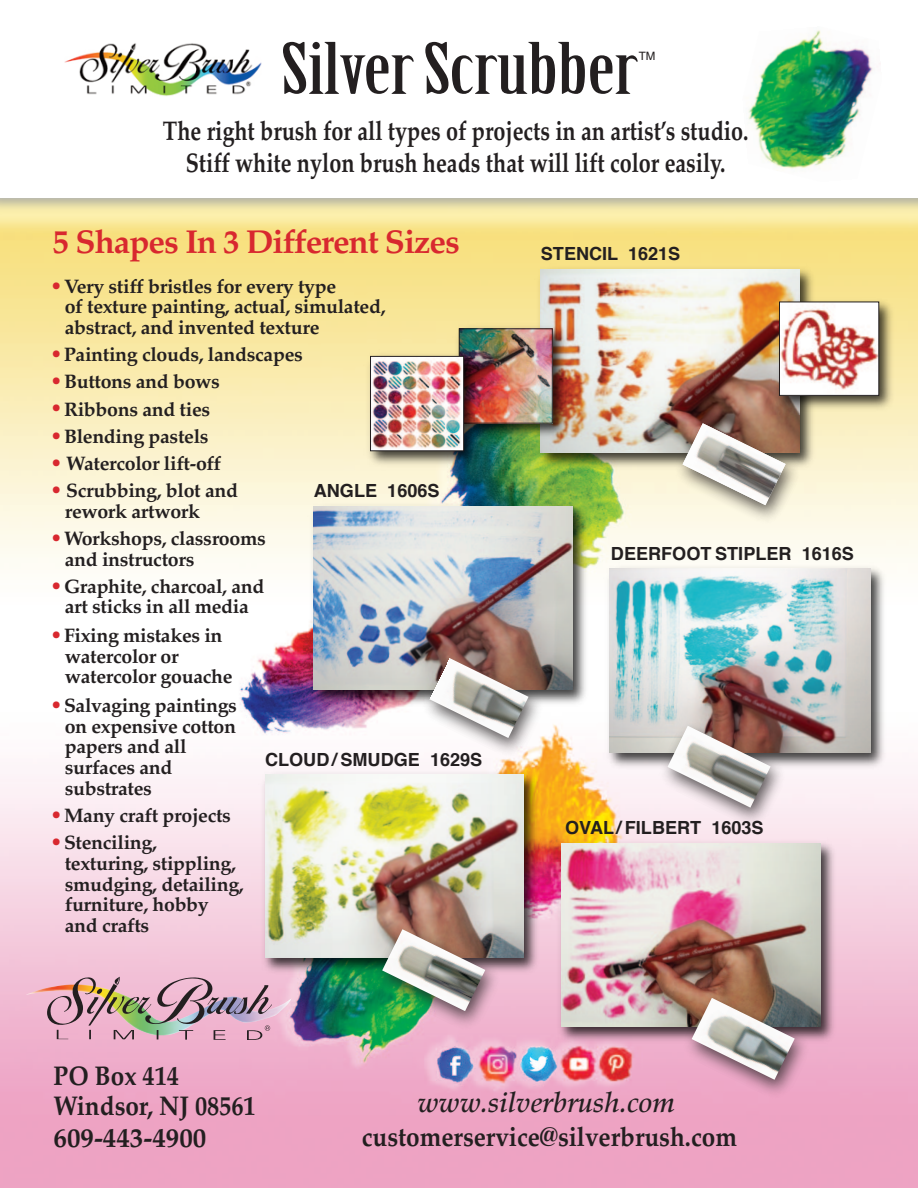
<style>
.page{position:relative;width:918px;height:1188px;background:#fff}
.page>*{position:absolute;margin:0;border:0;box-sizing:border-box;transform-origin:0 0}
.t1{font:69.3px "Birch";color:#231f20;scale:1.45 1}
.t2{font:700 33px "Palatino";letter-spacing:-.03em;color:#d8282f}
.t3{font:italic 500 28.5px "Palatino";color:#231f20}
.t4{font:700 27px/32.2px "Palatino";color:#231f20;text-align:center;scale:.8 1}
.t5{font:700 27px "Palatino";color:#231f20;scale:.9 1}
.t6{font:700 27px "Palatino";color:#231f20}
.t7{font:700 19.5px "Palatino";letter-spacing:-.015em;color:#231f20}
.t8{font:700 18.15px "Helvetica";color:#231f20}
.t9{font:11.55px "Helvetica";color:#231f20}
.s1{font-family:"Helvetica";font-size:31.05px;color:#d8282f}
</style>
<div class="page">
<img style="left:0;top:217px;width:918px;height:971px">
<img style="left:748px;top:30px;width:125px;height:139px">
<img style="left:64px;top:43px;width:197px;height:53px">
<img style="left:534px;top:263px;width:284px;height:209px">
<img style="left:541px;top:270px;width:259px;height:183px">
<img style="left:452px;top:322px;width:120px;height:121px">
<img style="left:461px;top:331px;width:90px;height:90px">
<div style="left:459px;top:329px;width:94px;height:94px;border:1px solid #231f20"></div>
<img style="left:363px;top:349px;width:120px;height:121px">
<img style="left:372px;top:358px;width:90px;height:91px">
<div style="left:370px;top:356px;width:94px;height:95px;border:1px solid #231f20"></div>
<img style="left:773px;top:295px;width:125px;height:120px">
<img style="left:781px;top:304px;width:96px;height:90px">
<div style="left:779px;top:302px;width:100px;height:94px;border:1px solid #231f20"></div>
<img style="left:603px;top:562px;width:287px;height:210px">
<img style="left:610px;top:568px;width:261px;height:185px">
<img style="left:307px;top:500px;width:284px;height:209px">
<img style="left:314px;top:507px;width:258px;height:183px">
<img style="left:649px;top:711px;width:148px;height:126px">
<img style="left:668px;top:726px;width:103px;height:82px">
<img style="left:407px;top:642px;width:148px;height:127px">
<img style="left:425px;top:656px;width:104px;height:82px">
<img style="left:664px;top:409px;width:148px;height:127px">
<img style="left:683px;top:423px;width:103px;height:82px">
<img style="left:258px;top:769px;width:285px;height:208px">
<img style="left:265px;top:775px;width:259px;height:183px">
<img style="left:555px;top:837px;width:284px;height:209px">
<img style="left:562px;top:844px;width:258px;height:183px">
<img style="left:363px;top:915px;width:148px;height:127px">
<img style="left:382px;top:929px;width:103px;height:82px">
<img style="left:673px;top:984px;width:148px;height:126px">
<img style="left:692px;top:998px;width:103px;height:82px">
<img style="left:26px;top:984px;width:266px;height:52px">
<svg style="left:47px;top:976px;width:225px;height:64px;background:#c6a0ab"></svg>
<p class="t1" style="left:281px;top:42px;width:248px">SilverScrubber</p>
<p class="t9" style="left:639px;top:51px;width:18px">TM</p>
<p class="t4" style="left:163px;top:117px;width:733px">The right brush for all types of projects in an artist’s studio.<br>Stiff white nylon brush heads that will lift color easily.</p>
<p class="t2" style="left:53px;top:226px;width:409px">5 Shapes In 3 Different Sizes</p>
<p class="t7" style="left:51px;top:277px;width:287px"><span class="s1">•</span>Very stiff bristles for every type</p>
<p class="t7" style="left:65px;top:297px;width:322px">of texture painting, actual, simulated,</p>
<p class="t7" style="left:65px;top:318px;width:256px">abstract, and invented texture</p>
<p class="t7" style="left:51px;top:345px;width:253px"><span class="s1">•</span>Painting clouds, landscapes</p>
<p class="t7" style="left:51px;top:372px;width:170px"><span class="s1">•</span>Buttons and bows</p>
<p class="t7" style="left:51px;top:400px;width:161px"><span class="s1">•</span>Ribbons and ties</p>
<p class="t7" style="left:51px;top:427px;width:159px"><span class="s1">•</span>Blending pastels</p>
<p class="t7" style="left:51px;top:454px;width:172px"><span class="s1">•</span> Watercolor lift-off</p>
<p class="t7" style="left:51px;top:481px;width:189px"><span class="s1">•</span> Scrubbing, blot and</p>
<p class="t7" style="left:65px;top:502px;width:137px">rework artwork</p>
<p class="t7" style="left:51px;top:529px;width:216px"><span class="s1">•</span>Workshops, classrooms</p>
<p class="t7" style="left:65px;top:550px;width:131px">and instructors</p>
<p class="t7" style="left:51px;top:577px;width:215px"><span class="s1">•</span>Graphite, charcoal, and</p>
<p class="t7" style="left:65px;top:597px;width:186px">art sticks in all media</p>
<p class="t7" style="left:51px;top:626px;width:173px"><span class="s1">•</span>Fixing mistakes in</p>
<p class="t7" style="left:65px;top:647px;width:116px">watercolor or</p>
<p class="t7" style="left:65px;top:667px;width:169px">watercolor gouache</p>
<p class="t7" style="left:51px;top:696px;width:187px"><span class="s1">•</span>Salvaging paintings</p>
<p class="t7" style="left:65px;top:717px;width:173px">on expensive cotton</p>
<p class="t7" style="left:65px;top:737px;width:123px">papers and all</p>
<p class="t7" style="left:65px;top:758px;width:109px">surfaces and</p>
<p class="t7" style="left:65px;top:779px;width:89px">substrates</p>
<p class="t7" style="left:51px;top:806px;width:181px"><span class="s1">•</span>Many craft projects</p>
<p class="t7" style="left:51px;top:833px;width:107px"><span class="s1">•</span>Stenciling,</p>
<p class="t7" style="left:65px;top:854px;width:173px">texturing, stippling,</p>
<p class="t7" style="left:65px;top:875px;width:181px">smudging, detailing,</p>
<p class="t7" style="left:65px;top:895px;width:146px">furniture, hobby</p>
<p class="t7" style="left:65px;top:916px;width:86px">and crafts</p>
<p class="t8" style="left:314px;top:483px;width:127px">ANGLE 1606S</p>
<p class="t8" style="left:265px;top:752px;width:219px">CLOUD / SMUDGE 1629S</p>
<p class="t8" style="left:541px;top:246px;width:141px">STENCIL 1621S</p>
<p class="t8" style="left:611px;top:546px;width:245px">DEERFOOT STIPLER 1616S</p>
<p class="t8" style="left:565px;top:820px;width:200px">OVAL/ FILBERT 1603S</p>
<p class="t5" style="left:53px;top:1062px;width:141px">PO Box 414</p>
<p class="t5" style="left:53px;top:1092px;width:226px">Windsor, NJ 08561</p>
<p class="t3" style="left:418px;top:1092px;width:259px">www.silverbrush.com</p>
<p class="t6" style="left:54px;top:1125px;width:154px">609-443-4900</p>
<p class="t5" style="left:362px;top:1124px;width:418px">customerservice@silverbrush.com</p>
</div>
